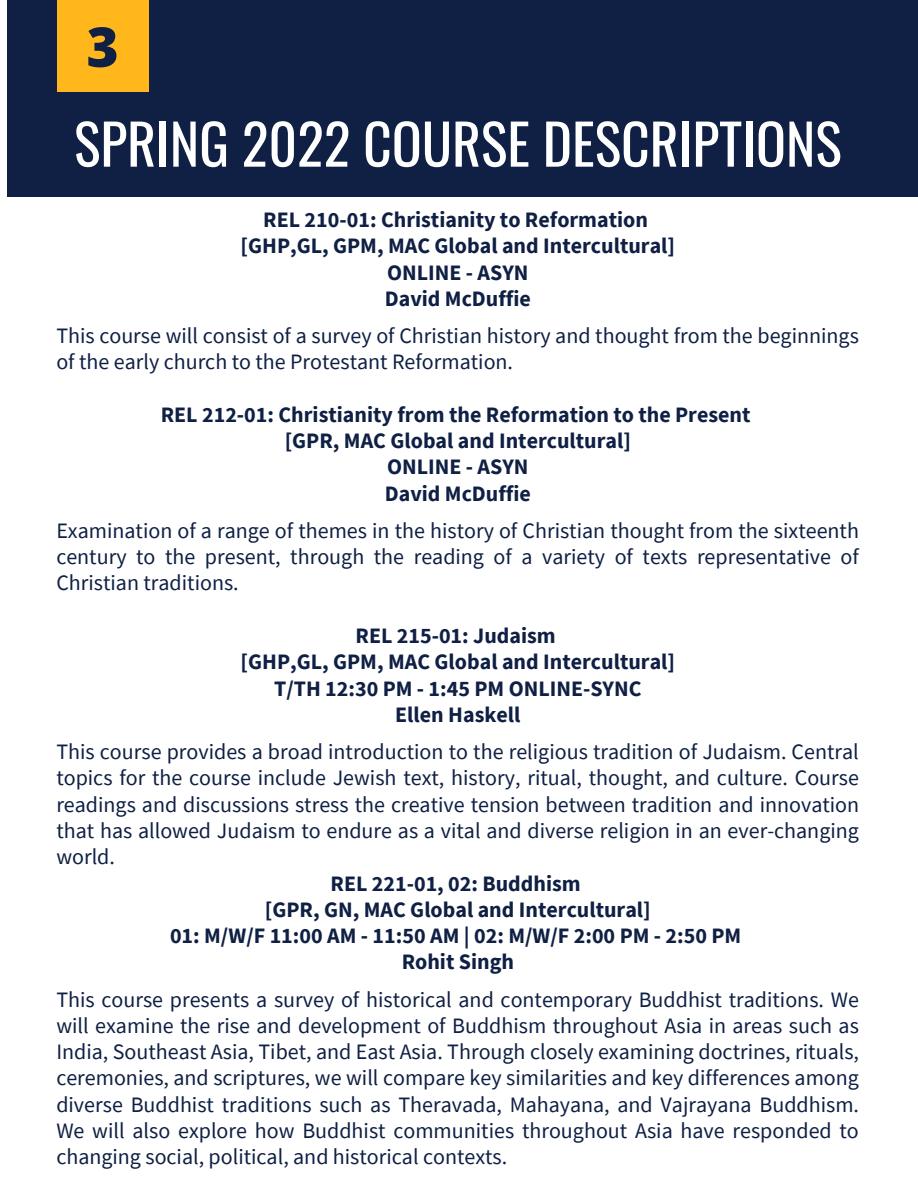
<style>
.page{position:relative;width:918px;height:1188px;background:#fff}
.page>*{position:absolute;margin:0;border:0;box-sizing:border-box;transform-origin:0 0}
.t1{font:55.65px "Oswald";color:#fff}
.t2{font:800 55.05px "Open Sans";color:#0f2044}
.t3{font:22.05px/26.2px "Source Sans Pro";color:#0f2044;text-align:justify}
.t4{font:700 22.05px "Source Sans Pro";color:#0f2044}
</style>
<div class="page">
<div style="left:7px;top:0;width:911px;height:197px;background:#0f2044"></div>
<div style="left:57px;top:0;width:91px;height:91px;background:#ffb71b"></div>
<p class="t2" style="left:86px;top:8px;width:34px">3</p>
<p class="t1" style="left:74px;top:100px;width:769px">SPRING 2022 COURSE DESCRIPTIONS</p>
<p class="t4" style="left:263px;top:205px;width:386px">REL 210-01: Christianity to Reformation</p>
<p class="t4" style="left:241px;top:232px;width:436px">[GHP,GL, GPM, MAC Global and Intercultural]</p>
<p class="t4" style="left:387px;top:258px;width:143px">ONLINE - ASYN</p>
<p class="t4" style="left:385px;top:284px;width:148px">David McDuffie</p>
<p class="t3" style="left:56px;top:322px;width:804px">This course will consist of a survey of Christian history and thought from the beginnings of the early church to the Protestant Reformation.</p>
<p class="t4" style="left:161px;top:400px;width:591px">REL 212-01: Christianity from the Reformation to the Present</p>
<p class="t4" style="left:285px;top:426px;width:348px">[GPR, MAC Global and Intercultural]</p>
<p class="t4" style="left:387px;top:453px;width:143px">ONLINE - ASYN</p>
<p class="t4" style="left:385px;top:479px;width:148px">David McDuffie</p>
<p class="t3" style="left:56px;top:517px;width:804px">Examination of a range of themes in the history of Christian thought from the sixteenth century to the present, through the reading of a variety of texts representative of Christian traditions.</p>
<p class="t4" style="left:356px;top:621px;width:202px">REL 215-01: Judaism</p>
<p class="t4" style="left:241px;top:648px;width:436px">[GHP,GL, GPM, MAC Global and Intercultural]</p>
<p class="t4" style="left:274px;top:674px;width:369px">T/TH 12:30 PM - 1:45 PM ONLINE-SYNC</p>
<p class="t4" style="left:395px;top:700px;width:127px">Ellen Haskell</p>
<p class="t3" style="left:56px;top:738px;width:804px">This course provides a broad introduction to the religious tradition of Judaism. Central topics for the course include Jewish text, history, ritual, thought, and culture. Course readings and discussions stress the creative tension between tradition and innovation that has allowed Judaism to endure as a vital and diverse religion in an ever-changing world.</p>
<p class="t4" style="left:331px;top:869px;width:252px">REL 221-01, 02: Buddhism</p>
<p class="t4" style="left:265px;top:895px;width:387px">[GPR, GN, MAC Global and Intercultural]</p>
<p class="t4" style="left:170px;top:921px;width:573px">01: M/W/F 11:00 AM - 11:50 AM | 02: M/W/F 2:00 PM - 2:50 PM</p>
<p class="t4" style="left:402px;top:948px;width:114px">Rohit Singh</p>
<p class="t3" style="left:56px;top:986px;width:804px">This course presents a survey of historical and contemporary Buddhist traditions. We will examine the rise and development of Buddhism throughout Asia in areas such as India, Southeast Asia, Tibet, and East Asia. Through closely examining doctrines, rituals, ceremonies, and scriptures, we will compare key similarities and key differences among diverse Buddhist traditions such as Theravada, Mahayana, and Vajrayana Buddhism.<br>We will also explore how Buddhist communities throughout Asia have responded to changing social, political, and historical contexts.</p>
</div>
